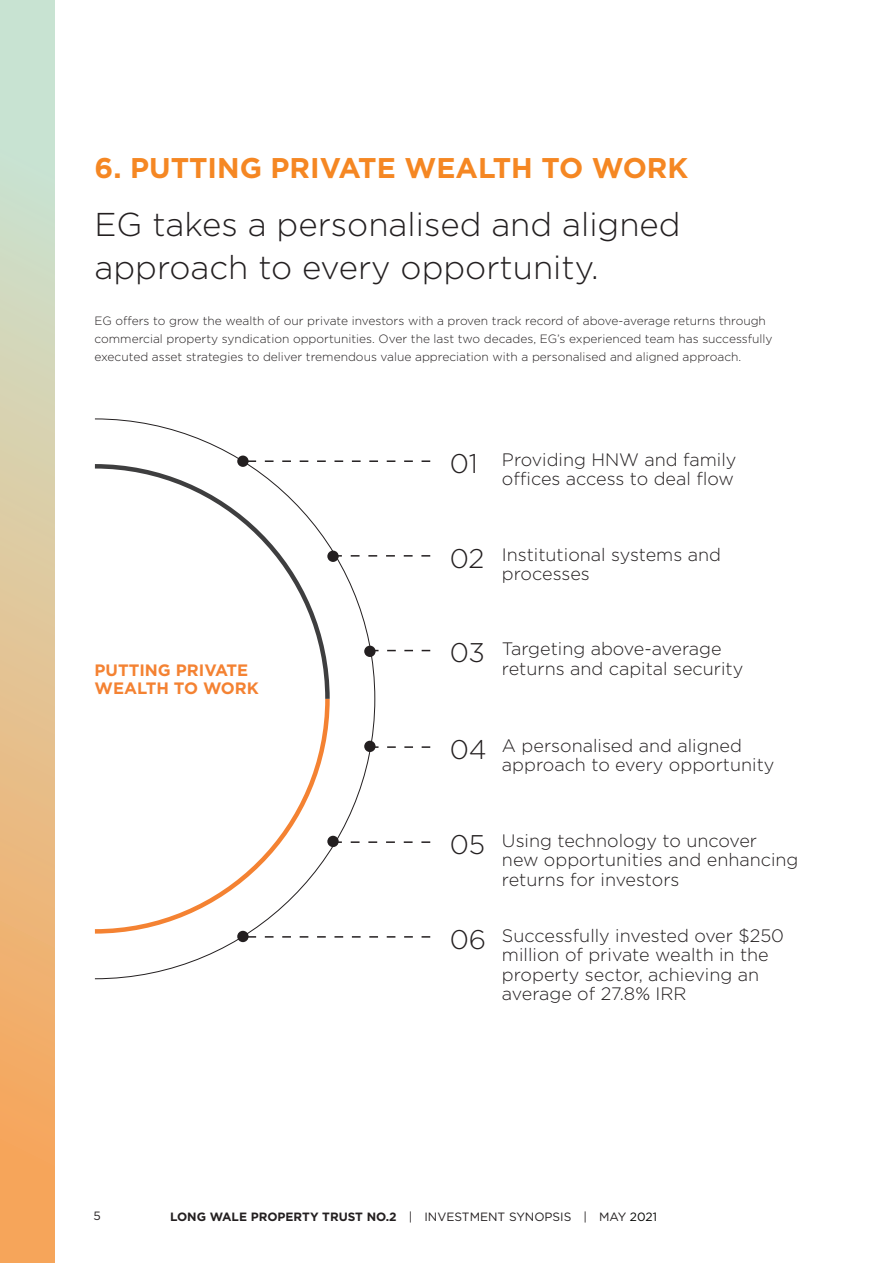
<style>
.page{position:relative;width:893px;height:1263px;background:#fff}
.page>*{position:absolute;margin:0;border:0;box-sizing:border-box;transform-origin:0 0}
.Highlight_Really_Big{font:300 33px/43.5px "Gotham";color:#231f20}
.t1{font:700 28.5px "Gotham";color:#f58723}
.Private_Wealth_-_Dea{font:300 27px "Gotham";color:#231f20}
.Private_Wealth_-_Dea-2{font:300 18px/19.5px "Gotham";color:#231f20}
.body{font:700 16.5px/18px "Gotham";color:#f48232}
.body-2{font:300 12px/18px "Gotham";color:#231f20}
.t2{font:700 12px "Gotham";color:#231f20}
.t3{font:12px "Gotham";color:#231f20}
.s1{font-weight:400}
.s2{font-weight:400;color:#040503}
</style>
<div class="page">
<svg style="left:0;top:0;width:55px;height:1263px;background:#e0c598"></svg>
<svg style="left:94px;top:418px;width:282px;height:561px"></svg>
<svg style="left:94px;top:703px;width:238px;height:233px"></svg>
<svg style="left:94px;top:462px;width:238px;height:241px"></svg>
<div style="left:237px;top:455px;width:12px;height:12px;background:#231f20;border-radius:50%"></div>
<div style="left:237px;top:931px;width:12px;height:11px;background:#231f20;border-radius:50%"></div>
<div style="left:327px;top:551px;width:12px;height:11px;background:#231f20;border-radius:50%"></div>
<div style="left:327px;top:836px;width:12px;height:11px;background:#231f20;border-radius:50%"></div>
<div style="left:364px;top:741px;width:12px;height:11px;background:#231f20;border-radius:50%"></div>
<div style="left:364px;top:646px;width:12px;height:11px;background:#231f20;border-radius:50%"></div>
<svg style="left:248px;top:460px;width:182px;height:2px"></svg>
<svg style="left:248px;top:936px;width:182px;height:2px"></svg>
<svg style="left:338px;top:555px;width:92px;height:2px"></svg>
<svg style="left:338px;top:841px;width:92px;height:2px"></svg>
<svg style="left:376px;top:650px;width:54px;height:1px"></svg>
<svg style="left:375px;top:746px;width:55px;height:2px"></svg>
<p class="t1" style="left:94px;top:149px;width:595px">6. PUTTING PRIVATE WEALTH TO WORK</p>
<p class="Highlight_Really_Big" style="left:94px;top:202px;width:588px">EG takes a personalised and aligned approach to every opportunity.</p>
<p class="body-2" style="left:94px;top:312px;width:679px">EG offers to grow the wealth of our private investors with a proven track record of above-average returns through commercial property syndication opportunities. Over the last two decades, EG’s experienced team has successfully executed asset strategies to deliver tremendous value appreciation with a personalised and aligned approach.</p>
<p class="body" style="left:94px;top:661px;width:166px">PUTTING PRIVATE<br>WEALTH TO WORK</p>
<p class="Private_Wealth_-_Dea" style="left:450px;top:446px;width:30px">01</p>
<p class="Private_Wealth_-_Dea-2" style="left:502px;top:449px;width:236px">Providing HNW and family offices access to deal flow</p>
<p class="Private_Wealth_-_Dea" style="left:450px;top:541px;width:36px">02</p>
<p class="Private_Wealth_-_Dea-2" style="left:502px;top:544px;width:220px">Institutional systems and processes</p>
<p class="Private_Wealth_-_Dea" style="left:450px;top:636px;width:37px">03</p>
<p class="Private_Wealth_-_Dea-2" style="left:502px;top:639px;width:243px">Targeting above-average returns and capital security</p>
<p class="Private_Wealth_-_Dea" style="left:450px;top:732px;width:39px">04</p>
<p class="Private_Wealth_-_Dea-2" style="left:502px;top:735px;width:274px">A personalised and aligned approach to every opportunity</p>
<p class="Private_Wealth_-_Dea" style="left:450px;top:827px;width:37px">05</p>
<p class="Private_Wealth_-_Dea" style="left:450px;top:922px;width:38px">06</p>
<p class="Private_Wealth_-_Dea-2" style="left:502px;top:830px;width:298px">Using technology to uncover<br>new opportunities and enhancing returns for investors</p>
<p class="Private_Wealth_-_Dea-2" style="left:502px;top:925px;width:284px">Successfully invested over $250 million of private wealth in the property sector, achieving an average of 27.8% IRR</p>
<p class="t3" style="left:94px;top:1208px;width:9px">5</p>
<p class="t2" style="left:170px;top:1208px;width:488px">LONG WALE PROPERTY TRUST NO.2 <span class="s1">| INVESTMENT SYNOPSIS | MAY</span> <span class="s2">2021</span></p>
</div>
